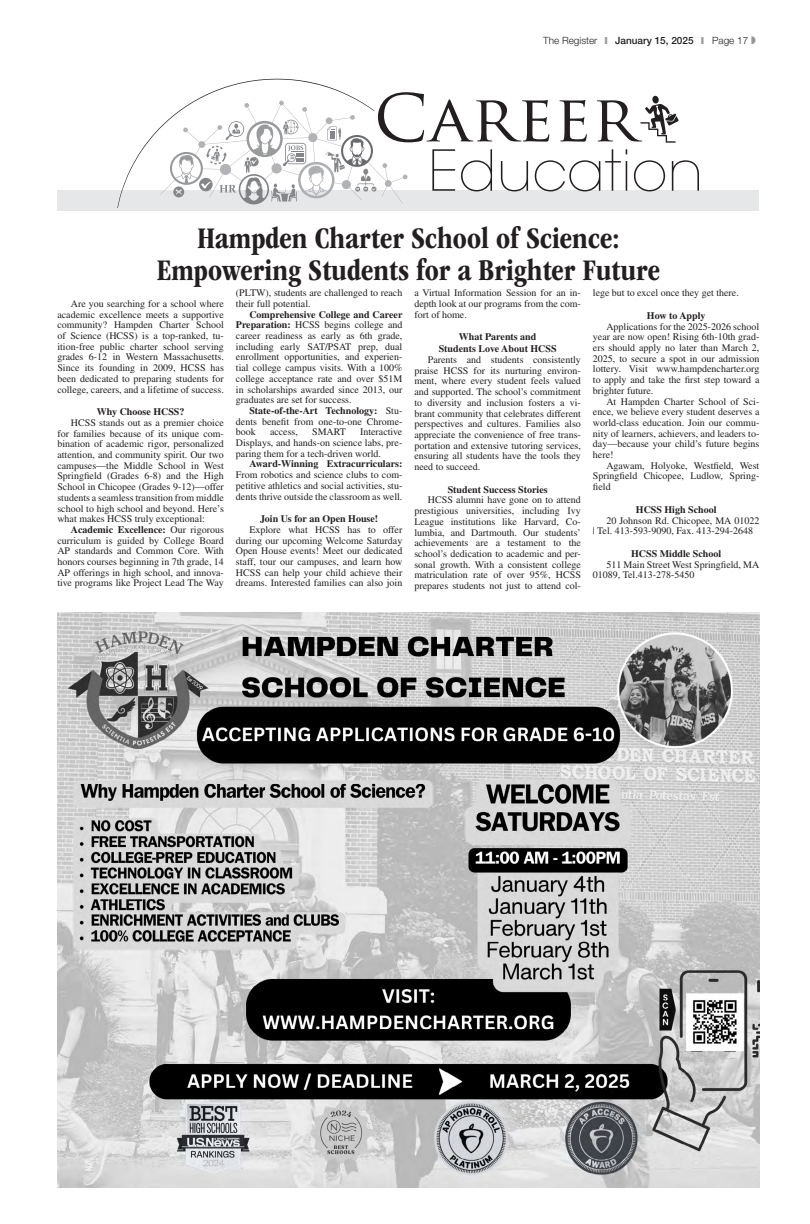
<style>
.page{position:relative;width:810px;height:1224px;background:#fff}
.page>*{position:absolute;margin:0;border:0;box-sizing:border-box;transform-origin:0 0}
.t1{font:64px "Trajan Pro";color:#231f20;scale:1.06 1}
.t2{font:200 55.9px "ITC Avant Garde Std";color:#231f20}
.t3{font:700 condensed 31px/32px "ITC Garamond Std";color:#231f20;text-align:center}
.t4{font:10px/10.7px "Times LT Std";color:#231f20;text-align:justify}
.t5{font:700 10px/12px "Times LT Std";color:#231f20;text-align:center}
.t6{font:300 10px "Helvetica Neue LT Std";color:#231f20}
.s1{color:#939598}
.s2{font-weight:500}
.s3{font-weight:400}
.s4{font-weight:700}
</style>
<div class="page">
<div style="left:57px;top:190px;width:702px;height:20px;background:#e6e7e9"></div>
<img style="left:57px;top:612px;width:702px;height:576px">
<svg style="left:117px;top:79px;width:290px;height:129px"></svg>
<div style="left:374px;top:90px;width:57px;height:54px;background:#fff;border-radius:50%"></div>
<svg style="left:640px;top:96px;width:39px;height:47px"></svg>
<p class="t6" style="left:543px;top:35px;width:214px">The Register <span class="s1">❙</span> <span class="s2">January 15, 2025</span> <span class="s1">❙</span> Page 17 <span class="s1">◗</span></p>
<p class="t1" style="left:374px;top:77px;width:250px">CAREER</p>
<p class="t2" style="left:428px;top:138px;width:277px">Education</p>
<p class="t3" style="left:157px;top:222px;width:505px">Hampden Charter School of Science:<br>Empowering Students for a Brighter Future</p>
<p class="t4" style="left:57px;top:298px;width:168px;text-indent:14px">Are you searching for a school where academic excellence meets a supportive community? Hampden Charter School of Science (HCSS) is a top-ranked, tu&shy;ition-free public charter school serving grades 6-12 in Western Massachusetts.<br>Since its founding in 2009, HCSS has been dedicated to preparing students for college, careers, and a lifetime of success.</p>
<p class="t5" style="left:97px;top:406px;width:89px">Why Choose HCSS?</p>
<p class="t4" style="left:71px;top:417px;width:154px">HCSS stands out as a premier choice</p>
<p class="t4" style="left:57px;top:428px;width:168px">for families because of its unique com-</p>
<p class="t4" style="left:57px;top:439px;width:168px">bination of academic rigor, personalized</p>
<p class="t4" style="left:57px;top:449px;width:168px">attention, and community spirit. Our two</p>
<p class="t4" style="left:57px;top:460px;width:168px">campuses—the Middle School in West</p>
<p class="t4" style="left:57px;top:471px;width:168px">Springfield (Grades 6-8) and the High</p>
<p class="t4" style="left:57px;top:481px;width:168px">School in Chicopee (Grades 9-12)—offer</p>
<p class="t4" style="left:57px;top:492px;width:168px">students a seamless transition from middle</p>
<p class="t4" style="left:57px;top:503px;width:168px">school to high school and beyond. Here’s</p>
<p class="t4" style="left:57px;top:514px;width:149px">what makes HCSS truly exceptional:</p>
<p class="t5" style="left:71px;top:523px;width:155px">Academic Excellence: <span class="s3">Our rigorous</span></p>
<p class="t4" style="left:57px;top:535px;width:168px">curriculum is guided by College Board</p>
<p class="t4" style="left:57px;top:546px;width:168px">AP standards and Common Core. With</p>
<p class="t4" style="left:57px;top:556px;width:168px">honors courses beginning in 7th grade, 14</p>
<p class="t4" style="left:57px;top:567px;width:168px">AP offerings in high school, and innova-</p>
<p class="t4" style="left:57px;top:578px;width:168px">tive programs like Project Lead The Way</p>
<p class="t4" style="left:236px;top:288px;width:168px">(PLTW), students are challenged to reach</p>
<p class="t4" style="left:236px;top:298px;width:76px">their full potential.</p>
<p class="t5" style="left:249px;top:308px;width:155px">Comprehensive College and Career</p>
<p class="t4" style="left:236px;top:320px;width:168px"><span class="s4">Preparation:</span> HCSS begins college and</p>
<p class="t4" style="left:236px;top:330px;width:168px">career readiness as early as 6th grade,</p>
<p class="t4" style="left:236px;top:341px;width:168px">including early SAT/PSAT prep, dual</p>
<p class="t4" style="left:236px;top:352px;width:168px">enrollment opportunities, and experien-</p>
<p class="t4" style="left:236px;top:362px;width:168px">tial college campus visits. With a 100%</p>
<p class="t4" style="left:236px;top:373px;width:168px">college acceptance rate and over $51M</p>
<p class="t4" style="left:236px;top:384px;width:168px">in scholarships awarded since 2013, our</p>
<p class="t4" style="left:236px;top:395px;width:117px">graduates are set for success.</p>
<p class="t5" style="left:249px;top:404px;width:154px">State-of-the-Art Technology: <span class="s3">Stu-</span></p>
<p class="t4" style="left:236px;top:416px;width:168px">dents benefit from one-to-one Chrome-</p>
<p class="t4" style="left:236px;top:427px;width:21px">book</p>
<p class="t4" style="left:270px;top:427px;width:30px">access,</p>
<p class="t4" style="left:312px;top:427px;width:35px">SMART</p>
<p class="t4" style="left:360px;top:427px;width:44px">Interactive</p>
<p class="t4" style="left:236px;top:437px;width:168px">Displays, and hands-on science labs, pre-</p>
<p class="t4" style="left:236px;top:448px;width:147px">paring them for a tech-driven world.</p>
<p class="t5" style="left:249px;top:458px;width:155px">Award-Winning Extracurriculars:</p>
<p class="t4" style="left:236px;top:469px;width:168px">From robotics and science clubs to com-</p>
<p class="t4" style="left:236px;top:480px;width:168px">petitive athletics and social activities, stu-</p>
<p class="t4" style="left:236px;top:491px;width:168px">dents thrive outside the classroom as well.</p>
<p class="t5" style="left:260px;top:513px;width:120px">Join Us for an Open House!</p>
<p class="t4" style="left:249px;top:524px;width:155px">Explore what HCSS has to offer</p>
<p class="t4" style="left:236px;top:535px;width:168px">during our upcoming Welcome Saturday</p>
<p class="t4" style="left:236px;top:546px;width:168px">Open House events! Meet our dedicated</p>
<p class="t4" style="left:236px;top:556px;width:168px">staff, tour our campuses, and learn how</p>
<p class="t4" style="left:236px;top:567px;width:168px">HCSS can help your child achieve their</p>
<p class="t4" style="left:236px;top:578px;width:168px">dreams. Interested families can also join</p>
<p class="t4" style="left:414px;top:288px;width:168px">a Virtual Information Session for an in&shy;depth look at our programs from the com&shy;fort of home.</p>
<p class="t5" style="left:439px;top:331px;width:119px">What Parents and<br>Students Love About HCSS</p>
<p class="t4" style="left:414px;top:354px;width:168px;text-indent:13px">Parents and students consistently praise HCSS for its nurturing environ&shy;ment, where every student feels valued and supported. The school’s commitment to diversity and inclusion fosters a vi&shy;brant community that celebrates different perspectives and cultures. Families also appreciate the convenience of free trans&shy;portation and extensive tutoring services, ensuring all students have the tools they need to succeed.</p>
<p class="t5" style="left:448px;top:483px;width:101px">Student Success Stories</p>
<p class="t4" style="left:428px;top:495px;width:155px">HCSS alumni have gone on to attend</p>
<p class="t4" style="left:414px;top:505px;width:168px">prestigious universities, including Ivy</p>
<p class="t4" style="left:414px;top:516px;width:168px">League institutions like Harvard, Co-</p>
<p class="t4" style="left:414px;top:527px;width:168px">lumbia, and Dartmouth. Our students’</p>
<p class="t4" style="left:414px;top:538px;width:168px">achievements are a testament to the</p>
<p class="t4" style="left:414px;top:548px;width:168px">school’s dedication to academic and per-</p>
<p class="t4" style="left:414px;top:559px;width:168px">sonal growth. With a consistent college</p>
<p class="t4" style="left:414px;top:570px;width:168px">matriculation rate of over 95%, HCSS</p>
<p class="t4" style="left:414px;top:580px;width:168px">prepares students not just to attend col-</p>
<p class="t4" style="left:593px;top:288px;width:147px">lege but to excel once they get there.</p>
<p class="t5" style="left:647px;top:309px;width:60px">How to Apply</p>
<p class="t4" style="left:606px;top:321px;width:154px">Applications for the 2025-2026 school</p>
<p class="t4" style="left:593px;top:332px;width:168px">year are now open! Rising 6th-10th grad-</p>
<p class="t4" style="left:593px;top:342px;width:168px">ers should apply no later than March 2,</p>
<p class="t4" style="left:593px;top:353px;width:168px">2025, to secure a spot in our admission</p>
<p class="t4" style="left:593px;top:364px;width:168px">lottery. Visit www.hampdencharter.org</p>
<p class="t4" style="left:593px;top:374px;width:168px">to apply and take the first step toward a</p>
<p class="t4" style="left:593px;top:385px;width:62px">brighter future.</p>
<p class="t4" style="left:606px;top:396px;width:154px">At Hampden Charter School of Sci-</p>
<p class="t4" style="left:593px;top:407px;width:168px">ence, we believe every student deserves a</p>
<p class="t4" style="left:593px;top:417px;width:168px">world-class education. Join our commu-</p>
<p class="t4" style="left:593px;top:428px;width:168px">nity of learners, achievers, and leaders to-</p>
<p class="t4" style="left:593px;top:439px;width:168px">day—because your child’s future begins</p>
<p class="t4" style="left:593px;top:449px;width:22px">here!</p>
<p class="t4" style="left:606px;top:460px;width:155px">Agawam, Holyoke, Westfield, West</p>
<p class="t4" style="left:593px;top:471px;width:168px">Springfield Chicopee, Ludlow, Spring-</p>
<p class="t4" style="left:593px;top:481px;width:19px">field</p>
<p class="t5" style="left:636px;top:503px;width:82px">HCSS High School</p>
<p class="t4" style="left:606px;top:515px;width:154px">20 Johnson Rd. Chicopee, MA 01022</p>
<p class="t4" style="left:593px;top:526px;width:162px">| Tel. 413-593-9090, Fax. 413-294-2648</p>
<p class="t5" style="left:631px;top:547px;width:92px">HCSS Middle School</p>
<p class="t4" style="left:606px;top:559px;width:154px">511 Main Street West Springfield, MA</p>
<p class="t4" style="left:593px;top:570px;width:103px">01089, Tel.413-278-5450</p>
</div>
